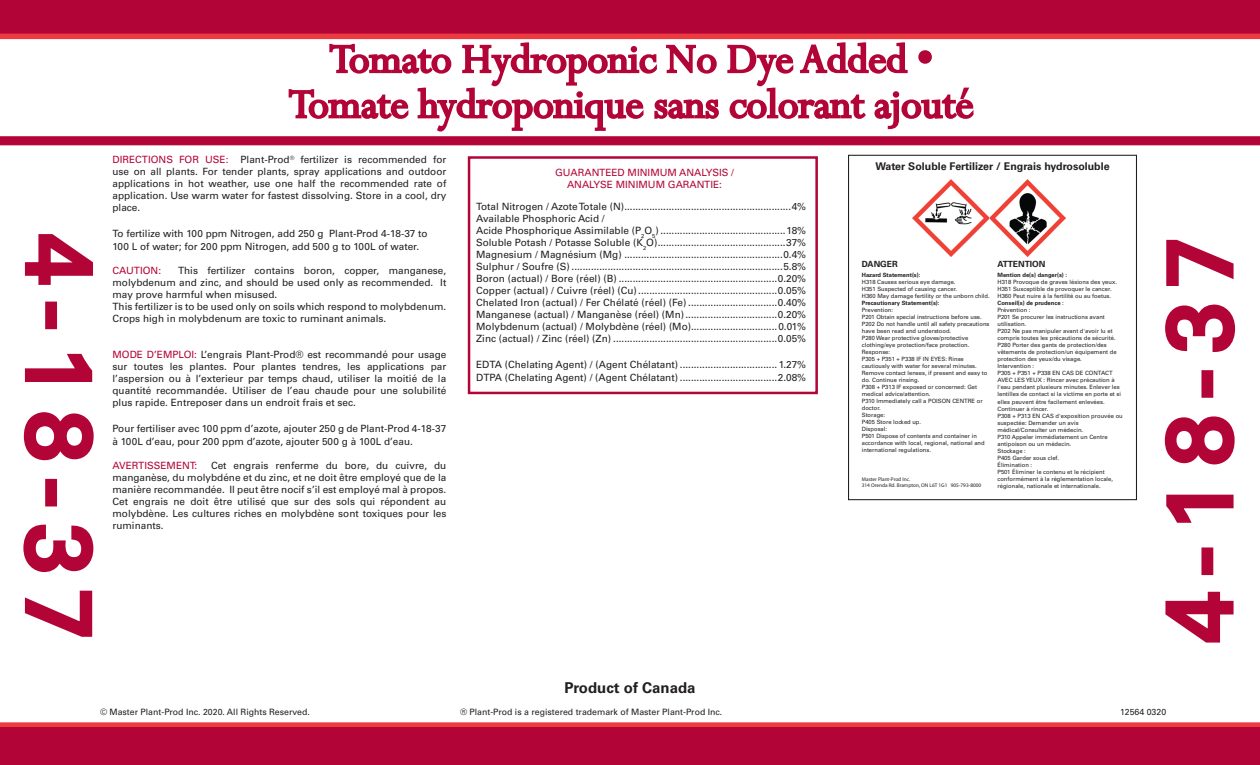
<style>
.page{position:relative;width:1260px;height:765px;background:#fff}
.page>*{position:absolute;margin:0;border:0;box-sizing:border-box;transform-origin:0 0}
.t1{font:90px "Univers LT Std";letter-spacing:.17em;color:#b30437}
.t2{font:45px "Perpetua";color:#b30437}
.t3{font:700 15px "Univers LT Std";color:#231f20}
.t4{font:700 10.62px "Univers LT Std";color:#231f20}
.t5{font:10px/12px "Univers LT Std";color:#231f20;text-align:justify}
.t6{font:10px "Univers LT Std";color:#b30437}
.t7{font:8.75px "Univers LT Std";color:#231f20}
.t8{font:700 8.5px "Univers LT Std";color:#231f20}
.t9{font:5.88px/7px "Univers LT Std";color:#231f20}
.t10{font:5.25px/6.4px "Myriad Pro";color:#231f20}
.s1{font-weight:700}
.s2{color:#b30437}
</style>
<div class="page">
<svg style="left:0;top:722px;width:1260px;height:5px;background:#ef474d"></svg>
<div style="left:0;top:34px;width:1260px;height:5px;background:#ee3a41"></div>
<div style="left:0;top:727px;width:1260px;height:38px;background:#b30437"></div>
<div style="left:0;top:0;width:1260px;height:34px;background:#b30437"></div>
<div style="left:468px;top:156px;width:350px;height:238px;border:2px solid #b30437"></div>
<svg style="left:24px;top:234px;width:69px;height:51px"></svg>
<div style="left:45px;top:302px;width:12px;height:27px;border:5px solid #b30437"></div>
<svg style="left:24px;top:353px;width:69px;height:29px"></svg>
<svg style="left:23px;top:412px;width:71px;height:49px"></svg>
<div style="left:45px;top:479px;width:12px;height:27px;border:5px solid #b30437"></div>
<svg style="left:23px;top:524px;width:71px;height:49px"></svg>
<svg style="left:24px;top:590px;width:69px;height:47px"></svg>
<svg style="left:0;top:42px;width:1260px;height:103px"></svg>
<div style="left:848px;top:155px;width:289px;height:345px;border:1px solid #211e1e"></div>
<img style="left:913px;top:180px;width:153px;height:76px">
<svg style="left:1165px;top:591px;width:69px;height:52px"></svg>
<div style="left:1201px;top:547px;width:12px;height:28px;border:5px solid #b30437"></div>
<svg style="left:1166px;top:494px;width:68px;height:29px"></svg>
<svg style="left:1164px;top:416px;width:71px;height:49px"></svg>
<div style="left:1201px;top:370px;width:12px;height:28px;border:5px solid #b30437"></div>
<svg style="left:1165px;top:304px;width:71px;height:48px"></svg>
<svg style="left:1166px;top:239px;width:68px;height:47px"></svg>
<p class="t1" style="left:113px;top:234px;width:407px;rotate:90deg">4-18-37</p>
<p class="t2" style="left:329px;top:31px;width:605px">Tomato Hydroponic No Dye Added <span class="s1">•</span></p>
<p class="t2" style="left:289px;top:76px;width:686px">Tomate hydroponique sans colorant ajouté</p>
<p class="t5" style="left:112px;top:154px;width:335px"><span class="s2">DIRECTIONS FOR USE:</span> Plant-Prod<sup>®</sup> fertilizer is recommended for use on all plants. For tender plants, spray applications and outdoor applications in hot weather, use one half the recommended rate of application. Use warm water for fastest dissolving. Store in a cool, dry place.</p>
<p class="t5" style="left:112px;top:228px;width:317px">To fertilize with 100 ppm Nitrogen, add 250 g Plant-Prod 4-18-37 to</p>
<p class="t5" style="left:112px;top:241px;width:308px">100 L of water; for 200 ppm Nitrogen, add 500 g to 100L of water.</p>
<p class="t6" style="left:112px;top:265px;width:50px">CAUTION:</p>
<p class="t4" style="left:875px;top:160px;width:236px">Water Soluble Fertilizer / Engrais hydrosoluble</p>
<p class="t6" style="left:555px;top:166px;width:181px">GUARANTEED MINIMUM ANALYSIS /</p>
<p class="t6" style="left:567px;top:178px;width:157px">ANALYSE MINIMUM GARANTIE:</p>
<p class="t5" style="left:476px;top:201px;width:332px">Total Nitrogen / Azote Totale (N)............................................................4%</p>
<p class="t5" style="left:476px;top:213px;width:130px">Available Phosphoric Acid /</p>
<p class="t5" style="left:476px;top:225px;width:332px">Acide Phosphorique Assimilable (P<sub>2</sub>O<sub>5</sub>) .............................................18%</p>
<p class="t5" style="left:476px;top:237px;width:332px">Soluble Potash / Potasse Soluble (K<sub>2</sub>O)..............................................37%</p>
<p class="t5" style="left:476px;top:249px;width:332px">Magnesium / Magnésium (Mg) .........................................................0.4%</p>
<p class="t5" style="left:476px;top:261px;width:332px">Sulphur / Soufre (S) ............................................................................5.8%</p>
<p class="t5" style="left:476px;top:273px;width:332px">Boron (actual) / Bore (réel) (B) .........................................................0.20%</p>
<p class="t5" style="left:476px;top:285px;width:332px">Copper (actual) / Cuivre (réel) (Cu)..................................................0.05%</p>
<p class="t5" style="left:476px;top:297px;width:332px">Chelated Iron (actual) / Fer Chélaté (réel) (Fe) ................................0.40%</p>
<p class="t5" style="left:476px;top:309px;width:332px">Manganese (actual) / Manganèse (réel) (Mn).................................0.20%</p>
<p class="t5" style="left:476px;top:321px;width:331px">Molybdenum (actual) / Molybdène (réel) (Mo)...............................0.01%</p>
<p class="t5" style="left:476px;top:333px;width:332px">Zinc (actual) / Zinc (réel) (Zn) ...........................................................0.05%</p>
<p class="t5" style="left:476px;top:358px;width:332px">EDTA (Chelating Agent) / (Agent Chélatant) ................................... 1.27%</p>
<p class="t5" style="left:476px;top:372px;width:332px">DTPA (Chelating Agent) / (Agent Chélatant) ...................................2.08%</p>
<p class="t8" style="left:862px;top:259px;width:37px">DANGER</p>
<p class="t9" style="left:862px;top:271px;width:129px"><span class="s1">Hazard Statement(s):<br></span>H318 Causes serious eye damage.<br>H351 Suspected of causing cancer.<br>H360 May damage fertility or the unborn child.<br><span class="s1">Precautionary Statement(s):<br></span>Prevention:<br>P201 Obtain special instructions before use.<br>P202 Do not handle until all safety precautions have been read and understood.<br>P280 Wear protective gloves/protective clothing/eye protection/face protection.<br>Response:<br>P305 + P351 + P338 IF IN EYES: Rinse cautiously with water for several minutes.<br>Remove contact lenses, if present and easy to do. Continue rinsing.<br>P308 + P313 IF exposed or concerned: Get medical advice/attention.<br>P310 Immediately call a POISON CENTRE or doctor.<br>Storage:<br>P405 Store locked up.<br>Disposal:<br>P501 Dispose of contents and container in accordance with local, regional, national and international regulations.</p>
<p class="t8" style="left:998px;top:259px;width:50px">ATTENTION</p>
<p class="t9" style="left:998px;top:272px;width:127px"><span class="s1">Mention de(s) danger(s) :<br></span>H318 Provoque de graves lésions des yeux.<br>H351 Susceptible de provoquer le cancer.<br>H360 Peut nuire à la fertilité ou au foetus.<br><span class="s1">Conseil(s) de prudence</span> :<br>Prévention :<br>P201 Se procurer les instructions avant utilisation.<br>P202 Ne pas manipuler avant d'avoir lu et compris toutes les précautions de sécurité.<br>P280 Porter des gants de protection/des vêtements de protection/un équipement de protection des yeux/du visage.<br>Intervention :<br>P305 + P351 + P338 EN CAS DE CONTACT<br>AVEC LES YEUX : Rincer avec précaution à l'eau pendant plusieurs minutes. Enlever les lentilles de contact si la victime en porte et si elles peuvent être facilement enlevées.<br>Continuer à rincer.<br>P308 + P313 EN CAS d'exposition prouvée ou suspectée: Demander un avis médical/Consulter un médecin.<br>P310 Appeler immédiatement un Centre antipoison ou un médecin.<br>Stockage :<br>P405 Garder sous clef.<br>Élimination :<br>P501 Éliminer le contenu et le récipient conformément à la réglementation locale, régionale, nationale et internationale.</p>
<p class="t5" style="left:112px;top:265px;width:335px;text-indent:66px">This fertilizer contains boron, copper, manganese, molybdenum and zinc, and should be used only as recommended. It may prove harmful when misused.</p>
<p class="t5" style="left:112px;top:301px;width:335px">This fertilizer is to be used only on soils which respond to molybdenum.<br>Crops high in molybdenum are toxic to ruminant animals.</p>
<p class="t5" style="left:112px;top:349px;width:335px"><span class="s2">MODE D’EMPLOI:</span> L’engrais Plant-Prod® est recommandé pour usage sur toutes les plantes. Pour plantes tendres, les applications par l’aspersion ou à l’exterieur par temps chaud, utiliser la moitié de la quantité recommandée. Utiliser de l’eau chaude pour une solubilité plus rapide. Entreposer dans un endroit frais et sec.</p>
<p class="t5" style="left:112px;top:422px;width:335px;line-height:13.5px">Pour fertiliser avec 100 ppm d’azote, ajouter 250 g de Plant-Prod 4-18-37 à 100L d’eau, pour 200 ppm d’azote, ajouter 500 g à 100L d’eau.</p>
<p class="t6" style="left:112px;top:460px;width:86px">AVERTISSEMENT:</p>
<p class="t5" style="left:112px;top:460px;width:335px;text-indent:99px">Cet engrais renferme du bore, du cuivre, du manganèse, du molybdéne et du zinc, et ne doit être employé que de la manière recommandée. Il peut être nocif s’il est employé mal à propos.</p>
<p class="t5" style="left:112px;top:496px;width:335px">Cet engrais ne doit être utilisé que sur des sols qui répondent au molybdène. Les cultures riches en molybdène sont toxiques pour les ruminants.</p>
<p class="t10" style="left:862px;top:476px;width:121px">Master Plant-Prod Inc.<br>314 Orenda Rd. Brampton, ON L6T 1G1 905-793-8000</p>
<p class="t1" style="left:1146px;top:643px;width:407px;rotate:-90deg">4-18-37</p>
<p class="t3" style="left:564px;top:679px;width:133px">Product of Canada</p>
<p class="t7" style="left:100px;top:707px;width:211px">© Master Plant-Prod Inc. 2020. All Rights Reserved.</p>
<p class="t7" style="left:460px;top:707px;width:264px">® Plant-Prod is a registered trademark of Master Plant-Prod Inc.</p>
<p class="t7" style="left:1120px;top:707px;width:48px">12564 0320</p>
</div>
